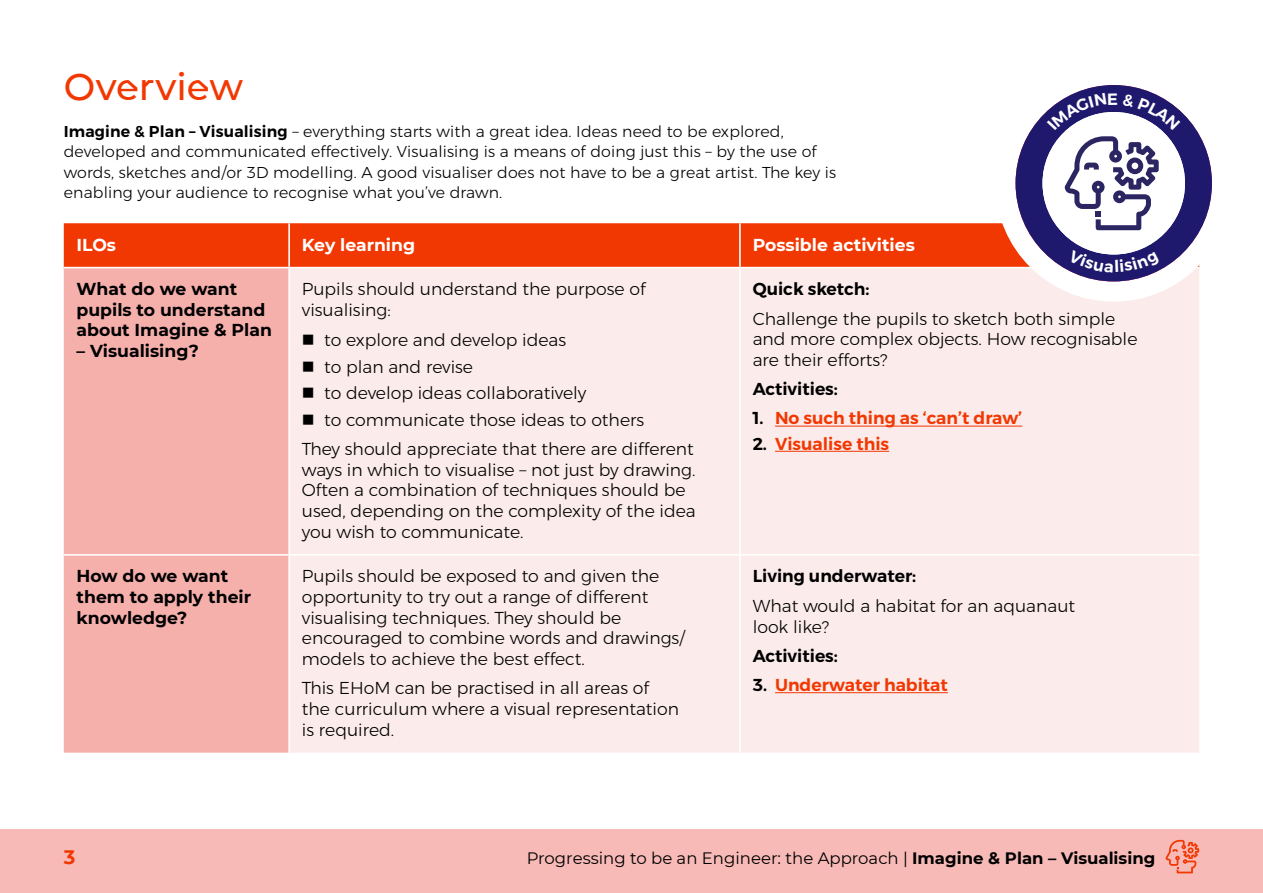
<style>
.page{position:relative;width:1263px;height:893px;background:#fff}
.page>*{position:absolute;margin:0;border:0;box-sizing:border-box;transform-origin:0 0}
.t1{font:37.5px "Montserrat Engineered Alt";letter-spacing:-.005em;color:#f23802}
.t2{font:700 19.5px "Montserrat";color:#f23802}
.t3{font:300 17.25px/20.7px "Montserrat";color:#000}
.t4{font:700 17.25px/20.7px "Montserrat";color:#000}
.t5{font:600 17.25px "Montserrat";color:#f23802}
.t6{font:600 17.25px "Montserrat";color:#000}
.t7{font:700 17.25px "Montserrat";color:#fff}
.t8{font:16.5px "Montserrat";color:#000}
.t9{font:300 15.75px/20.1px "Montserrat";letter-spacing:.01em;color:#000}
.s1{font-weight:600}
.s2{color:#000}
.s3{font-weight:700}
</style>
<div class="page">
<div style="left:0;top:829px;width:1263px;height:64px;background:#f7bab7"></div>
<div style="left:64px;top:223px;width:1135px;height:44px;background:#f23802"></div>
<div style="left:64px;top:268px;width:224px;height:485px;background:#f6b0ac"></div>
<div style="left:290px;top:268px;width:909px;height:485px;background:#fbebeb"></div>
<hr style="left:739px;top:268px;width:2px;height:286px;background:#fff">
<hr style="left:739px;top:556px;width:2px;height:197px;background:#fff">
<hr style="left:288px;top:223px;width:2px;height:44px;background:#fff">
<hr style="left:739px;top:223px;width:2px;height:44px;background:#fff">
<hr style="left:64px;top:554px;width:225px;height:2px;background:#fff">
<hr style="left:289px;top:554px;width:451px;height:2px;background:#fff">
<hr style="left:740px;top:554px;width:459px;height:2px;background:#fff">
<hr style="left:775px;top:426px;width:247px;height:1px;background:#f23802">
<hr style="left:775px;top:451px;width:114px;height:1px;background:#f23802">
<hr style="left:775px;top:692px;width:173px;height:1px;background:#f23802">
<svg style="left:1165px;top:840px;width:34px;height:33px"></svg>
<div style="left:995px;top:65px;width:237px;height:237px;background:#fff;border-radius:50%"></div>
<div style="left:1015px;top:85px;width:197px;height:196px;background:#1e196c;border-radius:50%"></div>
<div style="left:1042px;top:112px;width:143px;height:142px;background:#fff;border-radius:50%"></div>
<svg style="left:1068px;top:249px;width:92px;height:23px"></svg>
<svg style="left:1047px;top:93px;width:133px;height:137px"></svg>
<h1 class="t1" style="left:64px;top:64px;width:181px">Overview</h1>
<p class="t9" style="left:64px;top:121px;width:774px"><span class="s1">Imagine &amp; Plan – Visualising</span> – everything starts with a great idea. Ideas need to be explored, developed and communicated effectively. Visualising is a means of doing just this – by the use of words, sketches and/or 3D modelling. A good visualiser does not have to be a great artist. The key is enabling your audience to recognise what you’ve drawn.</p>
<p class="t7" style="left:77px;top:232px;width:41px">ILOs</p>
<p class="t7" style="left:302px;top:232px;width:115px">Key learning</p>
<p class="t7" style="left:753px;top:232px;width:164px">Possible activities</p>
<p class="t4" style="left:77px;top:278px;width:197px">What do we want pupils to understand about Imagine &amp; Plan</p>
<p class="t4" style="left:77px;top:340px;width:124px">– Visualising?</p>
<p class="t6" style="left:753px;top:275px;width:118px">Quick sketch:</p>
<p class="t3" style="left:753px;top:308px;width:386px">Challenge the pupils to sketch both simple and more complex objects. How recognisable are their efforts?</p>
<p class="t6" style="left:753px;top:375px;width:87px">Activities:</p>
<p class="t5" style="left:753px;top:405px;width:271px"><span class="s2">1.</span> No such thing as ‘can’t draw’</p>
<p class="t5" style="left:753px;top:430px;width:138px"><span class="s2">2.</span> Visualise this</p>
<p class="t3" style="left:302px;top:278px;width:345px">Pupils should understand the purpose of visualising:</p>
<p class="t3" style="left:302px;top:329px;width:266px">■ to explore and develop ideas</p>
<p class="t3" style="left:302px;top:356px;width:173px">■ to plan and revise</p>
<p class="t3" style="left:302px;top:383px;width:286px">■ to develop ideas collaboratively</p>
<p class="t3" style="left:302px;top:405px;width:393px;line-height:29.2px">■ to communicate those ideas to others<br>They should appreciate that there are different</p>
<p class="t3" style="left:302px;top:459px;width:395px">ways in which to visualise – not just by drawing.<br>Often a combination of techniques should be used, depending on the complexity of the idea you wish to communicate.</p>
<p class="t4" style="left:77px;top:565px;width:176px">How do we want them to apply their knowledge?</p>
<p class="t3" style="left:302px;top:565px;width:384px">Pupils should be exposed to and given the opportunity to try out a range of different visualising techniques. They should be encouraged to combine words and drawings/ models to achieve the best effect.</p>
<p class="t3" style="left:302px;top:677px;width:379px">This EHoM can be practised in all areas of the curriculum where a visual representation is required.</p>
<p class="t6" style="left:753px;top:562px;width:165px">Living underwater:</p>
<p class="t3" style="left:753px;top:595px;width:324px">What would a habitat for an aquanaut look like?</p>
<p class="t6" style="left:753px;top:642px;width:87px">Activities:</p>
<p class="t5" style="left:753px;top:671px;width:197px"><span class="s2">3.</span> Underwater habitat</p>
<p class="t2" style="left:64px;top:842px;width:13px">3</p>
<p class="t8" style="left:527px;top:846px;width:630px">Progressing to be an Engineer: the Approach | <span class="s3">Imagine &amp; Plan – Visualising</span></p>
</div>
